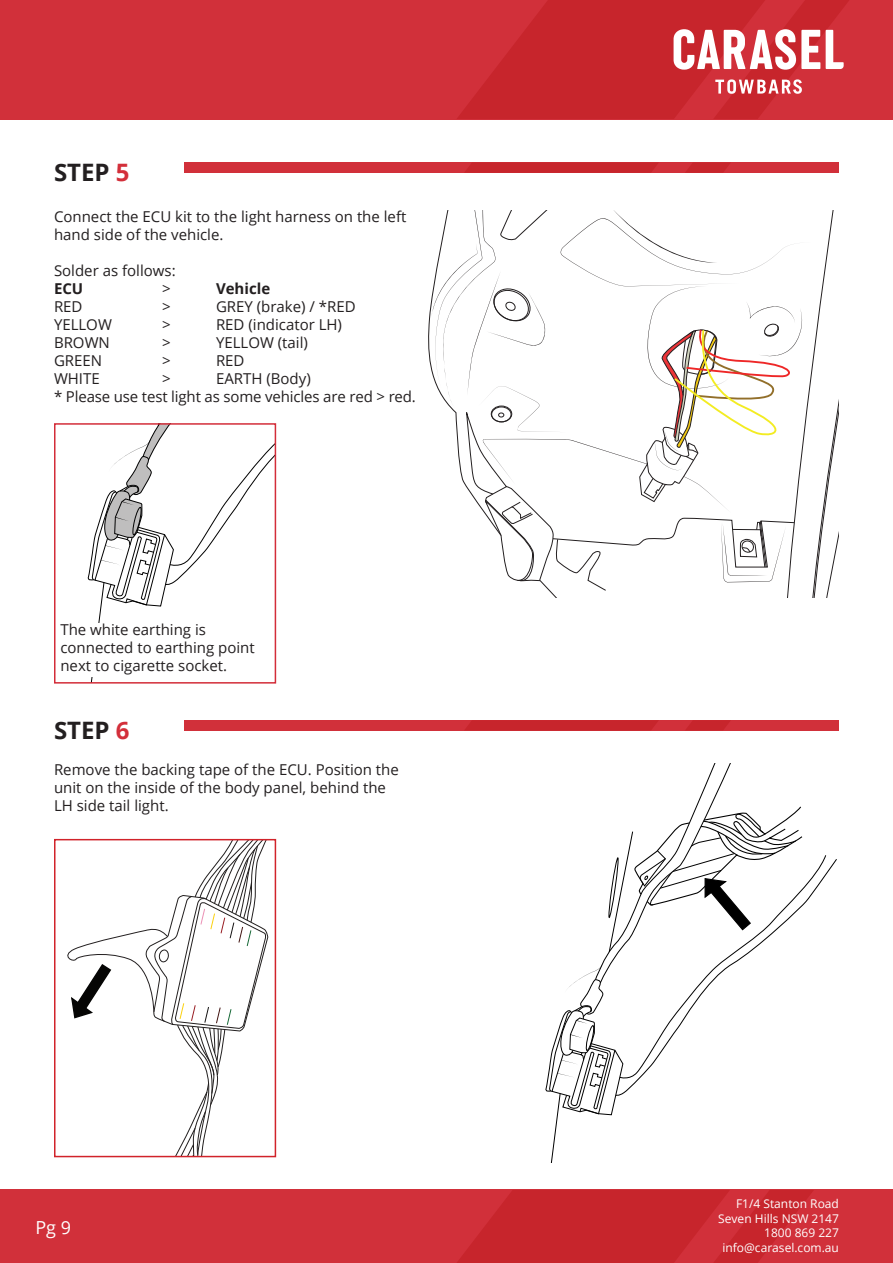
<style>
.page{position:relative;width:893px;height:1263px;background:#fff}
.page>*{position:absolute;margin:0;border:0;box-sizing:border-box;transform-origin:0 0}
.t1{font:700 24px "Open Sans";color:#231f20}
.t2{font:18px "Open Sans";color:#fff}
.t3{font:15px/18px "Open Sans";color:#231f20}
.t4{font:700 15px "Open Sans";color:#231f20}
.t5{font:12px/14.4px "Open Sans";color:#fff;text-align:right}
.s1{color:#d32f3a}
</style>
<div class="page">
<div style="left:185px;top:162px;width:654px;height:11px;background:#d1303a"></div>
<div style="left:465px;top:163px;width:193px;height:10px;background:#c7252c"></div>
<svg style="left:686px;top:163px;width:44px;height:10px"></svg>
<svg style="left:431px;top:210px;width:408px;height:388px"></svg>
<svg style="left:87px;top:426px;width:186px;height:255px"></svg>
<div style="left:54px;top:423px;width:222px;height:261px;border:2px solid #d32d39"></div>
<div style="left:60px;top:623px;width:210px;height:53px;background:#fff"></div>
<div style="left:185px;top:720px;width:654px;height:10px;background:#d1303a"></div>
<div style="left:465px;top:720px;width:193px;height:10px;background:#c7252c"></div>
<svg style="left:686px;top:720px;width:44px;height:10px"></svg>
<svg style="left:545px;top:763px;width:258px;height:399px"></svg>
<svg style="left:67px;top:842px;width:202px;height:312px"></svg>
<div style="left:54px;top:839px;width:222px;height:318px;border:2px solid #d1232a"></div>
<div style="left:0;top:0;width:893px;height:119px;background:#d1303a"></div>
<div style="left:0;top:1190px;width:893px;height:73px;background:#d1303a"></div>
<svg style="left:457px;top:1190px;width:356px;height:73px"></svg>
<svg style="left:457px;top:0;width:392px;height:119px"></svg>
<p class="t1" style="left:54px;top:155px;width:77px">STEP <span class="s1">5</span></p>
<p class="t3" style="left:54px;top:207px;width:354px">Connect the ECU kit to the light harness on the left hand side of the vehicle.</p>
<p class="t3" style="left:54px;top:261px;width:123px">Solder as follows:</p>
<p class="t4" style="left:54px;top:278px;width:31px">ECU</p>
<p class="t3" style="left:162px;top:279px;width:10px">&gt;</p>
<p class="t4" style="left:216px;top:278px;width:56px">Vehicle</p>
<p class="t3" style="left:54px;top:297px;width:30px">RED</p>
<p class="t3" style="left:162px;top:297px;width:10px">&gt;</p>
<p class="t3" style="left:216px;top:297px;width:141px">GREY (brake) / *RED</p>
<p class="t3" style="left:54px;top:315px;width:59px">YELLOW</p>
<p class="t3" style="left:162px;top:315px;width:10px">&gt;</p>
<p class="t3" style="left:216px;top:315px;width:128px">RED (indicator LH)</p>
<p class="t3" style="left:54px;top:333px;width:57px">BROWN</p>
<p class="t3" style="left:162px;top:333px;width:10px">&gt;</p>
<p class="t3" style="left:216px;top:333px;width:93px">YELLOW (tail)</p>
<p class="t3" style="left:54px;top:351px;width:50px">GREEN</p>
<p class="t3" style="left:162px;top:351px;width:10px">&gt;</p>
<p class="t3" style="left:216px;top:351px;width:30px">RED</p>
<p class="t3" style="left:54px;top:369px;width:47px">WHITE</p>
<p class="t3" style="left:162px;top:369px;width:10px">&gt;</p>
<p class="t3" style="left:216px;top:369px;width:96px">EARTH (Body)</p>
<p class="t3" style="left:54px;top:387px;width:363px">* Please use test light as some vehicles are red &gt; red.</p>
<p class="t3" style="left:60px;top:620px;width:147px">The white earthing is</p>
<p class="t3" style="left:60px;top:638px;width:196px">connected to earthing point next to cigarette socket.</p>
<p class="t1" style="left:54px;top:713px;width:77px">STEP <span class="s1">6</span></p>
<p class="t3" style="left:54px;top:760px;width:346px">Remove the backing tape of the ECU. Position the unit on the inside of the body panel, behind the<br>LH side tail light.</p>
<p class="t2" style="left:35px;top:1215px;width:37px">Pg 9</p>
<p class="t5" style="left:718px;top:1196px;width:122px">F1/4 Stanton Road<br>Seven Hills NSW 2147<br>1800 869 227 info@carasel.com.au</p>
</div>
